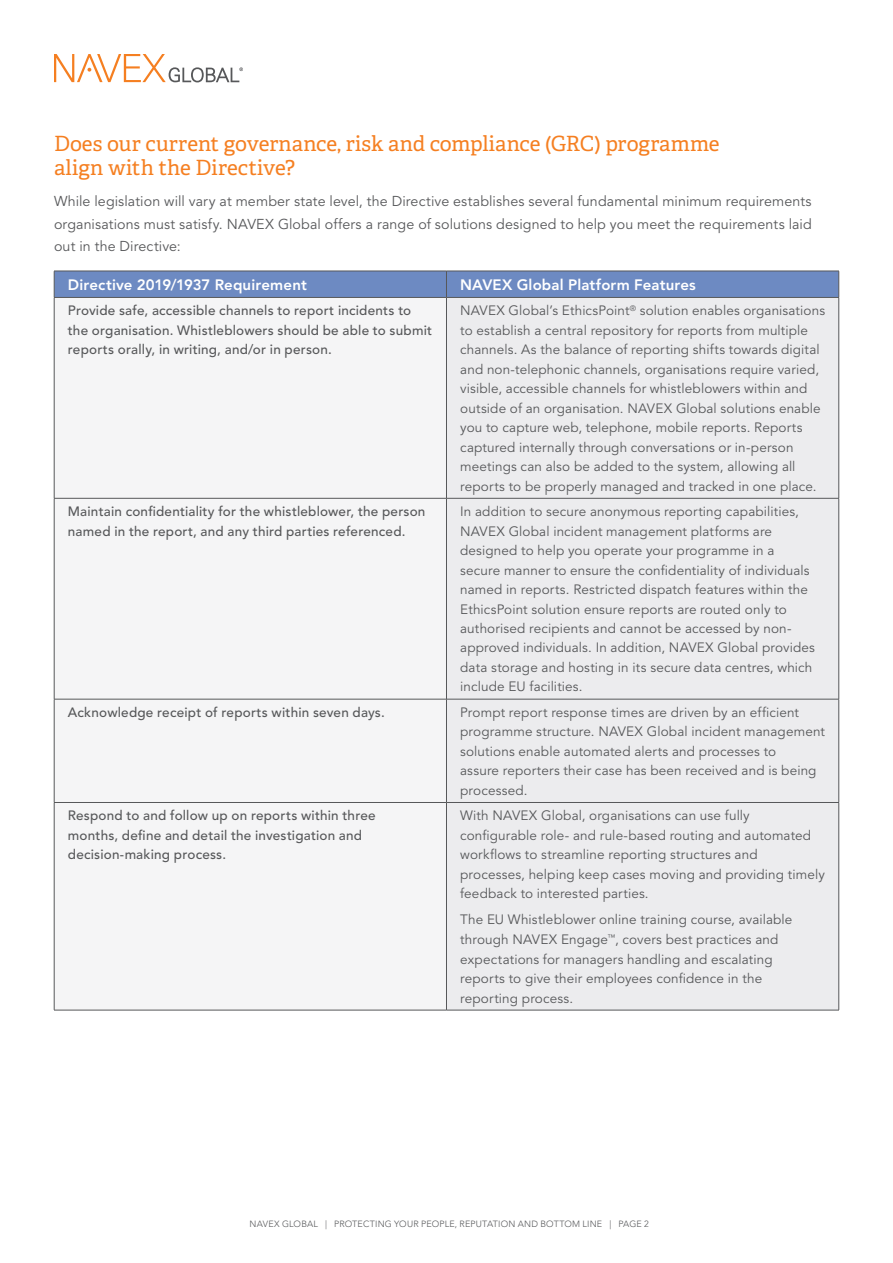
<style>
.page{position:relative;width:893px;height:1263px;background:#fff}
.page>*{position:absolute;margin:0;border:0;box-sizing:border-box;transform-origin:0 0}
.t1{font:21px/24px "Adelle";color:#f57f21}
.t2{font:800 15px "Avenir LT Std";letter-spacing:.01em;color:#fff}
.t3{font:14.25px/22.5px "Avenir LT Std";letter-spacing:.005em;color:#57585a;text-align:justify}
.t4{font:13.5px/19.5px "Avenir LT Std";letter-spacing:.01em;color:#57585a}
.t5{font:500 13.5px/19.5px "Avenir LT Std";letter-spacing:.015em;color:#57585a}
.t6{font:300 9px "Avenir LT Std";letter-spacing:.02em;color:#57585a}
</style>
<div class="page">
<svg style="left:54px;top:54px;width:189px;height:28px"></svg>
<div style="left:55px;top:298px;width:391px;height:712px;background:#f5f5f6"></div>
<div style="left:447px;top:298px;width:391px;height:712px;background:#ececee"></div>
<hr style="left:446px;top:802px;width:393px;height:1px;background:#57585a">
<hr style="left:446px;top:1010px;width:393px;height:1px;background:#57585a">
<hr style="left:54px;top:498px;width:392px;height:1px;background:#57585a">
<hr style="left:54px;top:699px;width:392px;height:1px;background:#57585a">
<hr style="left:54px;top:802px;width:392px;height:1px;background:#57585a">
<hr style="left:54px;top:1010px;width:392px;height:1px;background:#57585a">
<hr style="left:54px;top:298px;width:1px;height:200px;background:#57585a">
<hr style="left:54px;top:498px;width:1px;height:201px;background:#57585a">
<hr style="left:54px;top:699px;width:1px;height:103px;background:#57585a">
<hr style="left:54px;top:803px;width:1px;height:207px;background:#57585a">
<hr style="left:446px;top:298px;width:1px;height:200px;background:#57585a">
<hr style="left:838px;top:298px;width:1px;height:200px;background:#57585a">
<hr style="left:446px;top:699px;width:1px;height:103px;background:#57585a">
<hr style="left:838px;top:699px;width:1px;height:103px;background:#57585a">
<hr style="left:446px;top:803px;width:1px;height:207px;background:#57585a">
<hr style="left:838px;top:803px;width:1px;height:207px;background:#57585a">
<hr style="left:446px;top:498px;width:393px;height:1px;background:#57585a">
<hr style="left:446px;top:498px;width:1px;height:201px;background:#57585a">
<hr style="left:838px;top:498px;width:1px;height:201px;background:#57585a">
<hr style="left:446px;top:699px;width:393px;height:1px;background:#57585a">
<div style="left:54px;top:271px;width:785px;height:26px;background:#6d8ac2"></div>
<hr style="left:54px;top:297px;width:392px;height:1px;background:#57585a">
<hr style="left:446px;top:297px;width:393px;height:1px;background:#57585a">
<h1 class="t1" style="left:54px;top:131px;width:667px">Does our current governance, risk and compliance (GRC) programme align with the Directive?</h1>
<p class="t3" style="left:54px;top:191px;width:759px">While legislation will vary at member state level, the Directive establishes several fundamental minimum requirements organisations must satisfy. NAVEX Global offers a range of solutions designed to help you meet the requirements laid out in the Directive:</p>
<p class="t2" style="left:68px;top:276px;width:241px">Directive 2019/1937 Requirement</p>
<p class="t2" style="left:460px;top:276px;width:237px">NAVEX Global Platform Features</p>
<p class="t5" style="left:68px;top:301px;width:366px">Provide safe, accessible channels to report incidents to the organisation. Whistleblowers should be able to submit reports orally, in writing, and/or in person.</p>
<p class="t4" style="left:460px;top:301px;width:366px">NAVEX Global’s EthicsPoint<sup>®</sup> solution enables organisations to establish a central repository for reports from multiple channels. As the balance of reporting shifts towards digital and non-telephonic channels, organisations require varied, visible, accessible channels for whistleblowers within and outside of an organisation. NAVEX Global solutions enable you to capture web, telephone, mobile reports. Reports captured internally through conversations or in-person meetings can also be added to the system, allowing all reports to be properly managed and tracked in one place.</p>
<p class="t5" style="left:68px;top:502px;width:359px">Maintain confidentiality for the whistleblower, the person named in the report, and any third parties referenced.</p>
<p class="t4" style="left:460px;top:502px;width:356px">In addition to secure anonymous reporting capabilities, NAVEX Global incident management platforms are designed to help you operate your programme in a secure manner to ensure the confidentiality of individuals named in reports. Restricted dispatch features within the EthicsPoint solution ensure reports are routed only to authorised recipients and cannot be accessed by non&shy;approved individuals. In addition, NAVEX Global provides data storage and hosting in its secure data centres, which include EU facilities.</p>
<p class="t5" style="left:68px;top:703px;width:319px">Acknowledge receipt of reports within seven days.</p>
<p class="t4" style="left:460px;top:703px;width:366px">Prompt report response times are driven by an efficient programme structure. NAVEX Global incident management solutions enable automated alerts and processes to<br>assure reporters their case has been received and is being processed.</p>
<p class="t5" style="left:68px;top:806px;width:309px">Respond to and follow up on reports within three months, define and detail the investigation and decision-making process.</p>
<p class="t4" style="left:460px;top:806px;width:366px">With NAVEX Global, organisations can use fully configurable role- and rule-based routing and automated workflows to streamline reporting structures and processes, helping keep cases moving and providing timely feedback to interested parties.</p>
<p class="t4" style="left:460px;top:910px;width:334px">The EU Whistleblower online training course, available through NAVEX Engage<sup>™</sup>, covers best practices and expectations for managers handling and escalating reports to give their employees confidence in the reporting process.</p>
<p class="t6" style="left:249px;top:1218px;width:401px">NAVEX GLOBAL | PROTECTING YOUR PEOPLE, REPUTATION AND BOTTOM LINE | PAGE 2</p>
</div>
